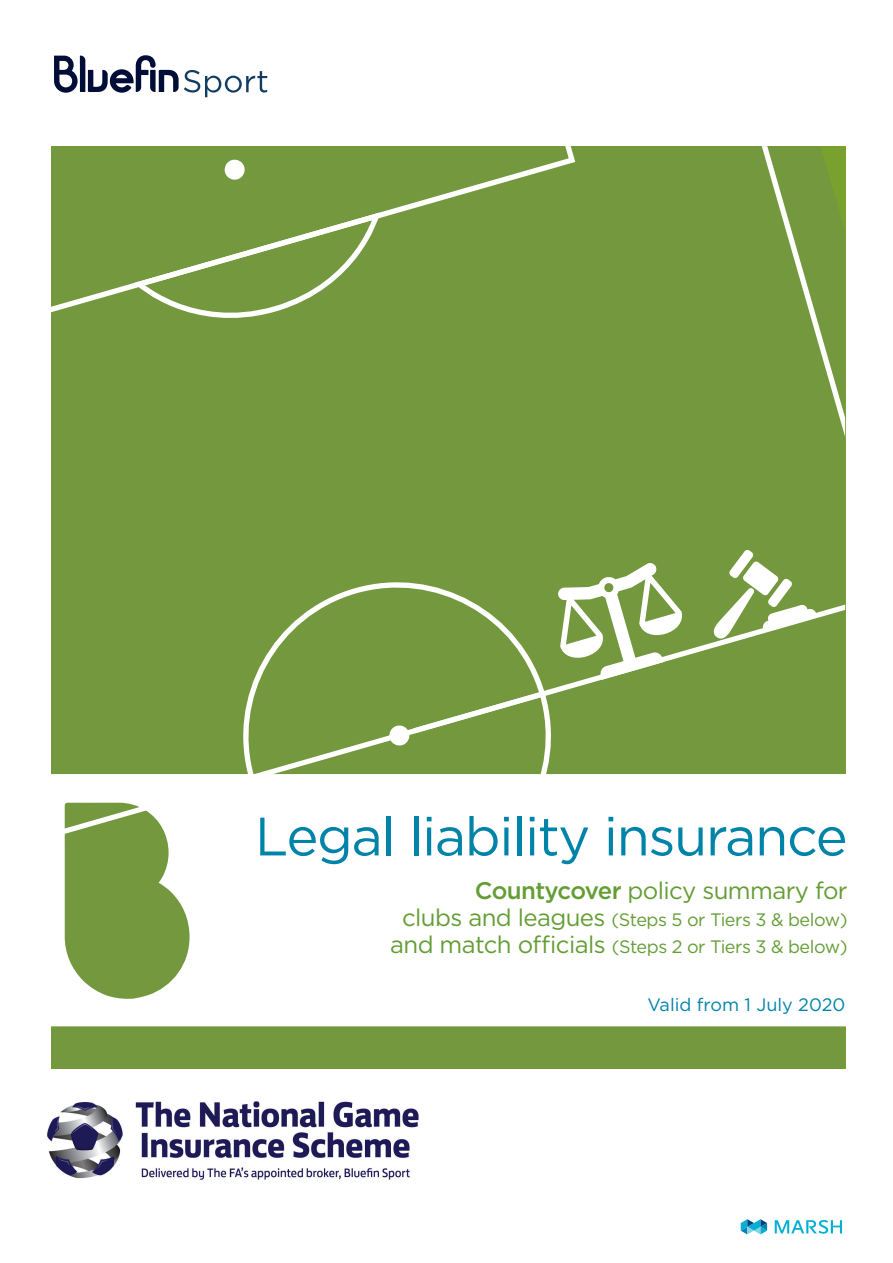
<style>
.page{position:relative;width:893px;height:1263px;background:#fff}
.page>*{position:absolute;margin:0;border:0;box-sizing:border-box;transform-origin:0 0}
.t1{font:54px "Gotham";letter-spacing:-.025em;color:#0083a9}
.t2{font:24px "Gotham";letter-spacing:-.025em;color:#639d34}
.t3{font:18px/27px "Gotham";letter-spacing:-.025em;color:#639d34;text-align:right}
.t4{font:18px "Gotham";color:#0083a9}
.s1{font-weight:500}
.s2{font-size:24px}
</style>
<div class="page">
<div style="left:51px;top:146px;width:794px;height:923px;background:#73983e"></div>
<div style="left:51px;top:146px;width:524px;height:196px;background:#73983e"></div>
<svg style="left:134px;top:212px;width:246px;height:112px;background:#81a252"></svg>
<div style="left:226px;top:565px;width:342px;height:209px;background:#73983e"></div>
<svg style="left:223px;top:159px;width:23px;height:22px"></svg>
<div style="left:51px;top:691px;width:494px;height:83px;background:#73983e"></div>
<div style="left:413px;top:592px;width:432px;height:141px;background:#73983e"></div>
<svg style="left:558px;top:562px;width:126px;height:118px"></svg>
<svg style="left:712px;top:549px;width:105px;height:91px"></svg>
<svg style="left:51px;top:774px;width:795px;height:252px"></svg>
<img style="left:47px;top:1101px;width:372px;height:79px">
<svg style="left:741px;top:1219px;width:26px;height:15px"></svg>
<svg style="left:775px;top:1220px;width:67px;height:14px"></svg>
<svg style="left:54px;top:55px;width:213px;height:42px"></svg>
<h1 class="t1" style="left:255px;top:802px;width:594px">Legal liability insurance</h1>
<h2 class="t2" style="left:475px;top:875px;width:374px"><span class="s1">Countycover</span> policy summary for</h2>
<p class="t3" style="left:390px;top:906px;width:459px"><span class="s2">clubs and leagues</span> (Steps 5 or Tiers 3 &amp; below) <span class="s2">and match officials</span> (Steps 2 or Tiers 3 &amp; below)</p>
<p class="t4" style="left:647px;top:993px;width:199px">Valid from 1 July 2020</p>
</div>
